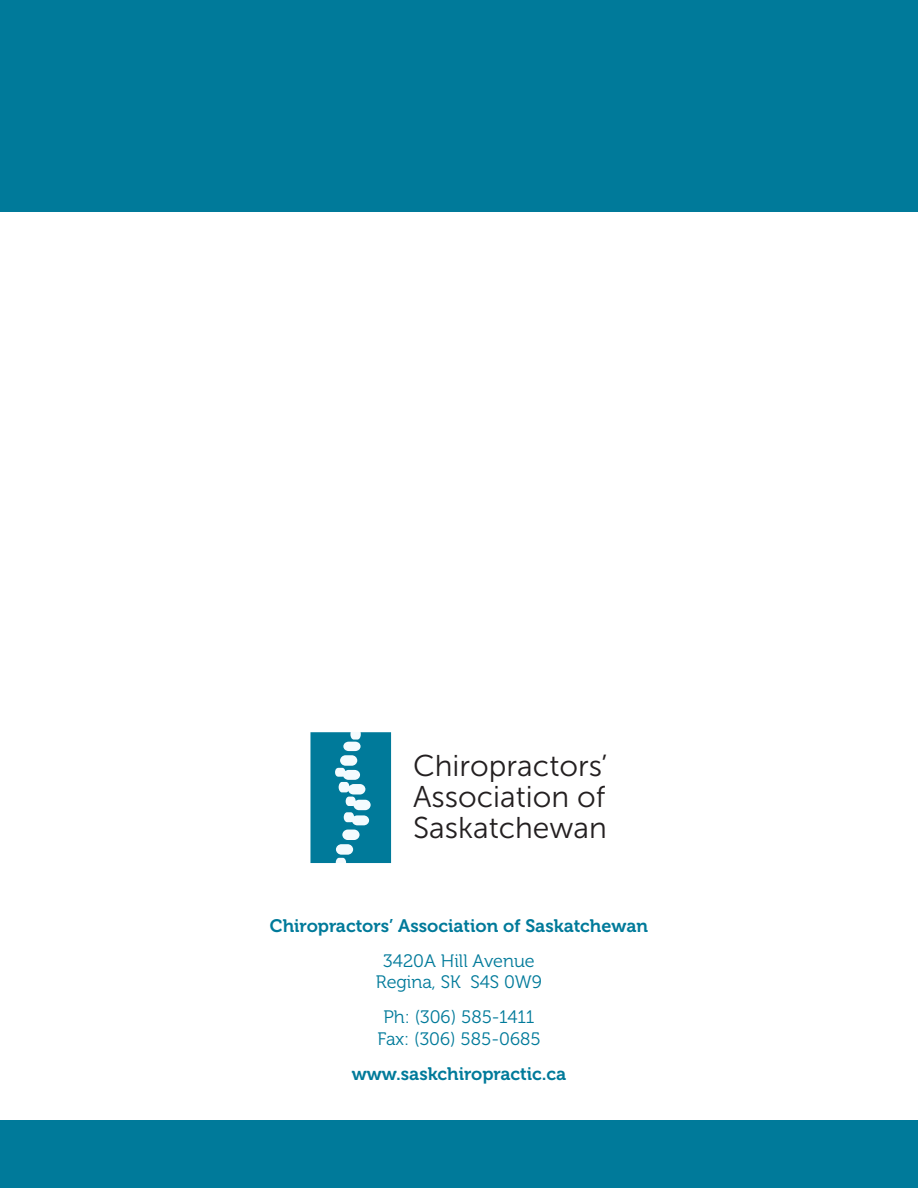
<style>
.page{position:relative;width:918px;height:1188px;background:#fff}
.page>*{position:absolute;margin:0;border:0;box-sizing:border-box;transform-origin:0 0}
.t1{font:30px/31.2px "Museo Sans 300";color:#231f20;text-align:justify}
.t2{font:18px "Museo 300";color:#007a9a}
.t3{font:18px "Museo 700";color:#007a9a}
</style>
<div class="page">
<div style="left:0;top:1120px;width:918px;height:68px;background:#007a9a"></div>
<svg style="left:310px;top:732px;width:81px;height:131px;background:#278eaa"></svg>
<div style="left:0;top:0;width:918px;height:211px;background:#007a9a"></div>
<p class="t1" style="left:413px;top:750px;width:196px">Chiropractors’ Association of Saskatchewan</p>
<p class="t3" style="left:270px;top:915px;width:380px">Chiropractors’ Association of Saskatchewan</p>
<p class="t2" style="left:383px;top:951px;width:153px">3420A Hill Avenue</p>
<p class="t2" style="left:376px;top:972px;width:168px">Regina, SK S4S 0W9</p>
<p class="t2" style="left:383px;top:1007px;width:153px">Ph: (306) 585-1411</p>
<p class="t2" style="left:377px;top:1029px;width:165px">Fax: (306) 585-0685</p>
<p class="t3" style="left:352px;top:1064px;width:216px">www.saskchiropractic.ca</p>
</div>
